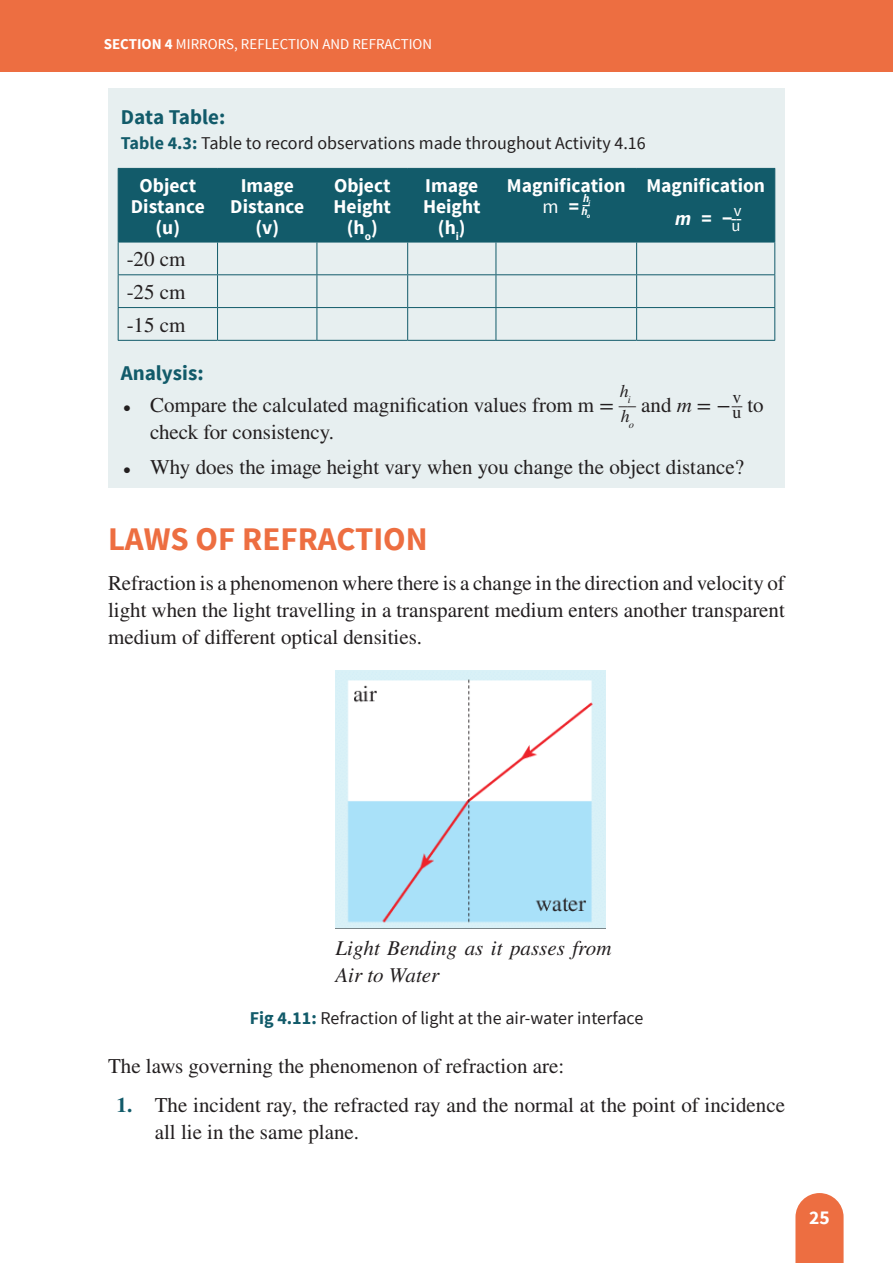
<style>
.page{position:relative;width:893px;height:1263px;background:#fff}
.page>*{position:absolute;margin:0;border:0;box-sizing:border-box;transform-origin:0 0}
.t1{font:700 33px "Source Sans Pro";color:#ed6e41}
.t2{font:21px/27px "STIX General";color:#231f20;text-align:justify}
.t3{font:italic 21px/27px "STIX General";color:#231f20}
.t4{font:700 21px "Source Sans Pro";color:#125b6a}
.t5{font:700 19.5px/21px "Source Sans Pro";color:#fff;text-align:center}
.t6{font:18px "Source Sans Pro";color:#231f20}
.t7{font:italic 17.85px/17.1px "STIX General";color:#231f20}
.t8{font:16.65px "Source Sans Pro";color:#fff}
.t9{font:15px "Source Sans Pro";color:#fff}
.t10{font:italic 700 11.4px "Source Sans Pro";color:#fff}
.t11{font:italic 700 6.6px "Source Sans Pro";color:#fff}
.s1{font-weight:700}
.s2{font-weight:700;color:#125b6a}
.s3{font-weight:400}
.s4{font-style:italic}
.s5{font-style:normal;font-size:15.6px}
.s6{font-size:15px}
.s7{font-style:normal}
.s8{font-size:10.35px}
</style>
<div class="page">
<svg style="left:795px;top:1193px;width:49px;height:70px;background:#ee7b52"></svg>
<div style="left:0;top:0;width:893px;height:72px;background:#ed6e41"></div>
<div style="left:108px;top:88px;width:677px;height:62px;background:#e7eff0"></div>
<div style="left:108px;top:136px;width:677px;height:231px;background:#e7eff0"></div>
<div style="left:108px;top:345px;width:677px;height:62px;background:#e7eff0"></div>
<div style="left:108px;top:376px;width:677px;height:76px;background:#e7eff0"></div>
<div style="left:108px;top:439px;width:677px;height:49px;background:#e7eff0"></div>
<div style="left:119px;top:169px;width:655px;height:73px;background:#125b6a"></div>
<hr style="left:118px;top:168px;width:100px;height:1px;background:#125b6a">
<hr style="left:118px;top:169px;width:1px;height:73px;background:#125b6a">
<hr style="left:218px;top:168px;width:99px;height:1px;background:#125b6a">
<hr style="left:217px;top:169px;width:1px;height:73px;background:#125b6a">
<hr style="left:317px;top:168px;width:91px;height:1px;background:#125b6a">
<hr style="left:317px;top:169px;width:1px;height:73px;background:#125b6a">
<hr style="left:408px;top:168px;width:88px;height:1px;background:#125b6a">
<hr style="left:407px;top:169px;width:1px;height:73px;background:#125b6a">
<hr style="left:496px;top:168px;width:141px;height:1px;background:#125b6a">
<hr style="left:496px;top:169px;width:1px;height:73px;background:#125b6a">
<hr style="left:637px;top:168px;width:138px;height:1px;background:#125b6a">
<hr style="left:636px;top:169px;width:1px;height:73px;background:#125b6a">
<hr style="left:774px;top:169px;width:1px;height:73px;background:#125b6a">
<hr style="left:118px;top:242px;width:100px;height:1px;background:#125b6a">
<hr style="left:118px;top:242px;width:1px;height:32px;background:#125b6a">
<hr style="left:218px;top:242px;width:99px;height:1px;background:#125b6a">
<hr style="left:217px;top:242px;width:1px;height:32px;background:#125b6a">
<hr style="left:317px;top:242px;width:91px;height:1px;background:#125b6a">
<hr style="left:317px;top:242px;width:1px;height:32px;background:#125b6a">
<hr style="left:408px;top:242px;width:88px;height:1px;background:#125b6a">
<hr style="left:407px;top:242px;width:1px;height:32px;background:#125b6a">
<hr style="left:496px;top:242px;width:141px;height:1px;background:#125b6a">
<hr style="left:496px;top:242px;width:1px;height:32px;background:#125b6a">
<hr style="left:637px;top:242px;width:138px;height:1px;background:#125b6a">
<hr style="left:636px;top:242px;width:1px;height:32px;background:#125b6a">
<hr style="left:774px;top:242px;width:1px;height:32px;background:#125b6a">
<hr style="left:118px;top:274px;width:100px;height:1px;background:#125b6a">
<hr style="left:118px;top:275px;width:1px;height:32px;background:#125b6a">
<hr style="left:218px;top:274px;width:99px;height:1px;background:#125b6a">
<hr style="left:217px;top:275px;width:1px;height:32px;background:#125b6a">
<hr style="left:317px;top:274px;width:91px;height:1px;background:#125b6a">
<hr style="left:317px;top:275px;width:1px;height:32px;background:#125b6a">
<hr style="left:408px;top:274px;width:88px;height:1px;background:#125b6a">
<hr style="left:407px;top:275px;width:1px;height:32px;background:#125b6a">
<hr style="left:496px;top:274px;width:141px;height:1px;background:#125b6a">
<hr style="left:496px;top:275px;width:1px;height:32px;background:#125b6a">
<hr style="left:637px;top:274px;width:138px;height:1px;background:#125b6a">
<hr style="left:636px;top:275px;width:1px;height:32px;background:#125b6a">
<hr style="left:774px;top:275px;width:1px;height:32px;background:#125b6a">
<hr style="left:118px;top:307px;width:100px;height:1px;background:#125b6a">
<hr style="left:118px;top:308px;width:1px;height:32px;background:#125b6a">
<hr style="left:218px;top:307px;width:99px;height:1px;background:#125b6a">
<hr style="left:217px;top:308px;width:1px;height:32px;background:#125b6a">
<hr style="left:317px;top:307px;width:91px;height:1px;background:#125b6a">
<hr style="left:317px;top:308px;width:1px;height:32px;background:#125b6a">
<hr style="left:408px;top:307px;width:88px;height:1px;background:#125b6a">
<hr style="left:407px;top:308px;width:1px;height:32px;background:#125b6a">
<hr style="left:496px;top:307px;width:141px;height:1px;background:#125b6a">
<hr style="left:496px;top:308px;width:1px;height:32px;background:#125b6a">
<hr style="left:637px;top:307px;width:138px;height:1px;background:#125b6a">
<hr style="left:636px;top:308px;width:1px;height:32px;background:#125b6a">
<hr style="left:774px;top:308px;width:1px;height:32px;background:#125b6a">
<hr style="left:118px;top:340px;width:100px;height:1px;background:#125b6a">
<hr style="left:218px;top:340px;width:99px;height:1px;background:#125b6a">
<hr style="left:317px;top:340px;width:91px;height:1px;background:#125b6a">
<hr style="left:408px;top:340px;width:88px;height:1px;background:#125b6a">
<hr style="left:496px;top:340px;width:141px;height:1px;background:#125b6a">
<hr style="left:637px;top:340px;width:138px;height:1px;background:#125b6a">
<img style="left:335px;top:671px;width:270px;height:258px">
<p class="t9" style="left:104px;top:35px;width:330px"><span class="s1">SECTION 4</span> MIRRORS, REFLECTION AND REFRACTION</p>
<p class="t4" style="left:121px;top:103px;width:106px">Data Table:</p>
<p class="t6" style="left:121px;top:132px;width:526px"><span class="s2">Table 4.3:</span> Table to record observations made throughout Activity 4.16</p>
<p class="t5" style="left:131px;top:175px;width:75px">Object<br>Distance (u)</p>
<p class="t5" style="left:230px;top:175px;width:75px">Image<br>Distance (v)</p>
<p class="t5" style="left:333px;top:175px;width:59px">Object<br>Height (h<sub>o</sub>)</p>
<p class="t5" style="left:423px;top:175px;width:59px">Image<br>Height (h<sub>i</sub>)</p>
<p class="t5" style="left:507px;top:175px;width:120px">Magnification <span class="s3">m</span> =</p>
<p class="t5" style="left:646px;top:169px;width:120px;line-height:33.8px">Magnification <span class="s4">m</span> = −<sup>__</sup><sup>v</sup></p>
<p class="t8" style="left:731px;top:215px;width:11px">u</p>
<p class="t10" style="left:582px;top:191px;width:9px">h<span class="s5">_</span></p>
<p class="t11" style="left:588px;top:199px;width:3px">i</p>
<p class="t10" style="left:582px;top:203px;width:10px">h<sub>o</sub></p>
<p class="t2" style="left:127px;top:244px;width:60px;line-height:32.7px">-20 cm -25 cm -15 cm</p>
<p class="t4" style="left:121px;top:360px;width:84px">Analysis:</p>
<p class="t2" style="left:123px;top:392px;width:492px"><span class="s6">•</span> Compare the calculated magnification values from m =</p>
<p class="t7" style="left:619px;top:390px;width:19px">h<span class="s7">_ _</span><span class="s8">i </span>h<sub>o</sub></p>
<p class="t2" style="left:641px;top:392px;width:103px">and <span class="s4">m</span> = −<sup>__v</sup></p>
<p class="t2" style="left:732px;top:392px;width:33px"><sub>u</sub> to</p>
<p class="t2" style="left:150px;top:419px;width:186px">check for consistency.</p>
<p class="t2" style="left:123px;top:455px;width:623px"><span class="s6">•</span> Why does the image height vary when you change the object distance?</p>
<h1 class="t1" style="left:108px;top:518px;width:321px">LAWS OF REFRACTION</h1>
<p class="t2" style="left:108px;top:570px;width:678px">Refraction is a phenomenon where there is a change in the direction and velocity of light when the light travelling in a transparent medium enters another transparent medium of different optical densities.</p>
<p class="t3" style="left:335px;top:934px;width:278px">Light Bending as it passes from<br>Air to Water</p>
<p class="t6" style="left:250px;top:1007px;width:395px"><span class="s2">Fig 4.11:</span> Refraction of light at the air-water interface</p>
<p class="t2" style="left:108px;top:1053px;width:458px">The laws governing the phenomenon of refraction are:</p>
<p class="t2" style="left:155px;top:1093px;width:632px;text-indent:-38px"><span class="s2">1.</span> The incident ray, the refracted ray and the normal at the point of incidence all lie in the same plane.</p>
<p class="t5" style="left:809px;top:1207px;width:22px">25</p>
</div>
